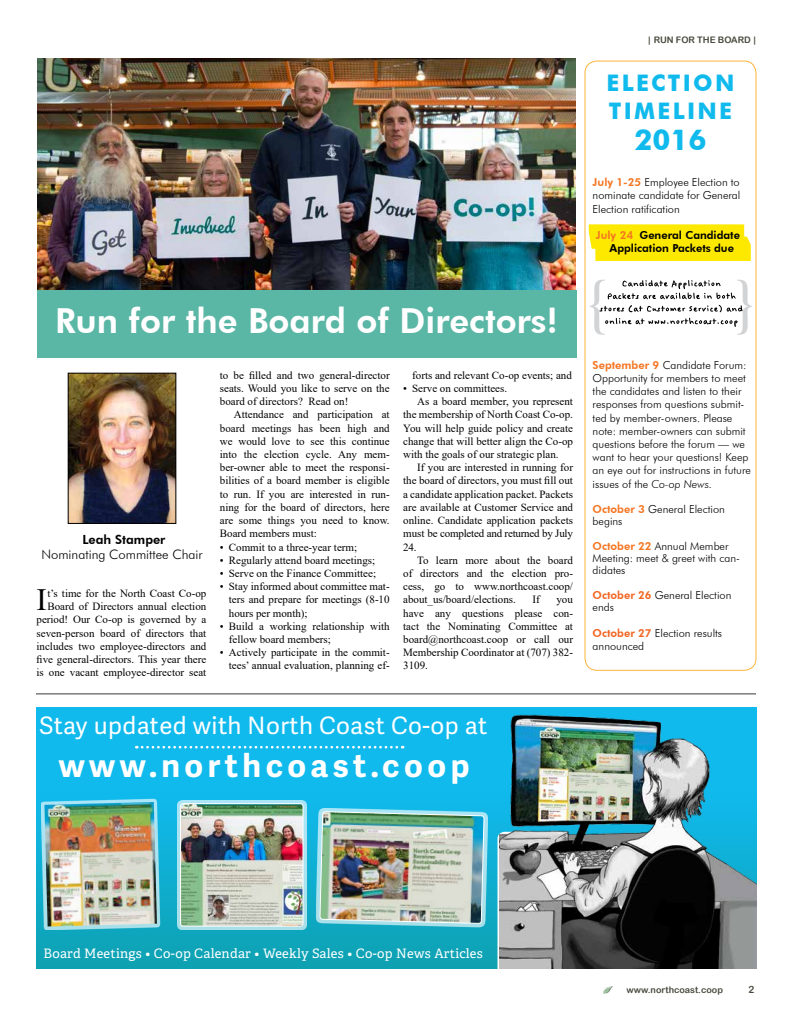
<style>
.page{position:relative;width:792px;height:1032px;background:#fff}
.page>*{position:absolute;margin:0;border:0;box-sizing:border-box;transform-origin:0 0}
.t1{font:67.6px "Bask Old Face";color:#a9abae}
.t2{font:800 34.5px "Futura BT";color:#fff}
.t3{font:700 32px "Adelle Sans";letter-spacing:.14em;color:#fff}
.t4{font:30.9px "Times New Roman";color:#000}
.t5{font:700 28.8px "Futura BT";color:#11baed}
.t6{font:24px "Adelle Sans";letter-spacing:.02em;color:#fff}
.t7{font:700 22.8px/27.8px "Futura BT";letter-spacing:.1em;color:#11baed}
.t8{font:13px "Adelle PE";letter-spacing:.02em;color:#fff}
.t9{font:300 13px "Futura BT";color:#000}
.t10{font:800 12.6px "Futura BT";color:#000}
.t11{font:11px/13.2px "Times New Roman";color:#000;text-align:justify}
.t12{font:300 11px/13.2px "Futura BT";color:#000}
.t13{font:800 11px/13.2px "Futura BT";color:#000}
.t14{font:11px "Times New Roman";letter-spacing:-.02em;color:#000}
.t15{font:10px "Arial Rounded MT Bold";color:#494a3e}
.t16{font:9px "Arial Rounded MT Bold";color:#494a3e}
.s1{font-weight:800;color:#f47521}
.s2{color:#f47521}
.s3{font-style:italic}
.s4{font-weight:800;color:#f26522}
</style>
<div class="page">
<div style="left:585px;top:61px;width:171px;height:610px;border:1px solid #fcb43b;border-radius:12px"></div>
<svg style="left:603px;top:986px;width:11px;height:7px"></svg>
<img style="left:37px;top:59px;width:539px;height:231px">
<div style="left:37px;top:290px;width:539px;height:67px;background:#5ab6a5"></div>
<img style="left:70px;top:375px;width:104px;height:146px">
<div style="left:68px;top:373px;width:108px;height:150px;border:1px solid #000"></div>
<div style="left:589px;top:224px;width:162px;height:37px;background:#fde900"></div>
<div style="left:36px;top:707px;width:721px;height:261px;background:linear-gradient(to bottom,#12c0fa,#0ea4b8)"></div>
<div style="left:177px;top:800px;width:130px;height:130px;background:#fff;opacity:.65"></div>
<img style="left:182px;top:803px;width:121px;height:123px">
<div style="left:180px;top:803px;width:123px;height:123px;border:1px solid #fff;border-radius:3px"></div>
<div style="left:316px;top:808px;width:172px;height:119px;background:#fff;opacity:.65"></div>
<img style="left:319px;top:811px;width:166px;height:158px">
<div style="left:41px;top:798px;width:119px;height:132px;background:#fff;opacity:.65"></div>
<img style="left:44px;top:802px;width:113px;height:124px">
<svg style="left:136px;top:746px;width:267px;height:2px"></svg>
<hr style="left:36px;top:693px;width:720px;height:1px;background:#000">
<svg style="left:498px;top:832px;width:17px;height:137px"></svg>
<img style="left:500px;top:609px;width:257px;height:359px">
<svg style="left:599px;top:280px;width:144px;height:47px"></svg>
<h2 class="t2" style="left:55px;top:300px;width:505px">Run for the Board of Directors!</h2>
<p class="t10" style="left:82px;top:532px;width:85px">Leah Stamper</p>
<p class="t9" style="left:41px;top:546px;width:163px">Nominating Committee Chair</p>
<p class="t11" style="left:37px;top:586px;width:171px;text-align:right">t’s time for the North Coast Co-op Board of Directors annual election period! Our Co-op is governed by a seven-person board of directors that includes two employee-directors and five general-directors. This year there is one vacant employee-director seat</p>
<h3 class="t4" style="left:37px;top:578px;width:12px">I</h3>
<p class="t11" style="left:220px;top:368px;width:171px">to be filled and two general-director seats. Would you like to serve on the board of directors? Read on!</p>
<p class="t11" style="left:220px;top:408px;width:171px;text-indent:14px">Attendance and participation at board meetings has been high and we would love to see this continue into the election cycle. Any mem&shy;ber-owner able to meet the responsi&shy;bilities of a board member is eligible to run. If you are interested in run&shy;ning for the board of directors, here are some things you need to know.<br>Board members must:</p>
<p class="t11" style="left:220px;top:540px;width:139px">• Commit to a three-year term;</p>
<p class="t11" style="left:220px;top:553px;width:157px">• Regularly attend board meetings;</p>
<p class="t11" style="left:220px;top:566px;width:158px">• Serve on the Finance Committee;</p>
<p class="t11" style="left:229px;top:579px;width:162px;text-indent:-9px">• Stay informed about committee mat&shy;ters and prepare for meetings (8-10 hours per month);</p>
<p class="t11" style="left:229px;top:619px;width:162px;text-indent:-9px">• Build a working relationship with fellow board members;</p>
<p class="t11" style="left:220px;top:645px;width:171px;text-align:right">• Actively participate in the commit&shy;tees’ annual evaluation, planning ef-</p>
<p class="t11" style="left:412px;top:368px;width:161px">forts and relevant Co-op events; and</p>
<p class="t11" style="left:403px;top:381px;width:106px">• Serve on committees.</p>
<p class="t11" style="left:417px;top:395px;width:157px">As a board member, you represent</p>
<p class="t11" style="left:403px;top:408px;width:171px">the membership of North Coast Co-op.</p>
<p class="t11" style="left:403px;top:421px;width:171px">You will help guide policy and create</p>
<p class="t11" style="left:403px;top:434px;width:171px">change that will better align the Co-op</p>
<p class="t11" style="left:403px;top:447px;width:157px">with the goals of our strategic plan.</p>
<p class="t11" style="left:417px;top:461px;width:157px">If you are interested in running for</p>
<p class="t11" style="left:403px;top:474px;width:171px">the board of directors, you must fill out</p>
<p class="t11" style="left:403px;top:487px;width:171px">a candidate application packet. Packets</p>
<p class="t11" style="left:403px;top:500px;width:171px">are available at Customer Service and</p>
<p class="t11" style="left:403px;top:513px;width:171px">online. Candidate application packets</p>
<p class="t14" style="left:403px;top:526px;width:171px">must be completed and returned by July</p>
<p class="t11" style="left:403px;top:540px;width:15px">24.</p>
<p class="t11" style="left:417px;top:553px;width:157px">To learn more about the board</p>
<p class="t11" style="left:403px;top:566px;width:171px">of directors and the election pro-</p>
<p class="t11" style="left:403px;top:579px;width:171px">cess, go to www.northcoast.coop/</p>
<p class="t11" style="left:403px;top:593px;width:114px">about_us/board/elections.</p>
<p class="t11" style="left:533px;top:593px;width:9px">If</p>
<p class="t11" style="left:403px;top:593px;width:171px;text-indent:153px">you have any questions please con&shy;tact the Nominating Committee at board@northcoast.coop or call our Membership Coordinator at (707) 382- 3109.</p>
<h3 class="t6" style="left:39px;top:709px;width:449px">Stay updated with North Coast Co-op at</h3>
<h3 class="t3" style="left:59px;top:742px;width:412px">www.northcoast.coop</h3>
<p class="t16" style="left:648px;top:34px;width:110px">| RUN FOR THE BOARD |</p>
<h3 class="t7" style="left:607px;top:69px;width:129px">ELECTION<br>TIMELINE</h3>
<h3 class="t5" style="left:635px;top:122px;width:73px">2016</h3>
<p class="t12" style="left:593px;top:176px;width:149px;text-align:justify"><span class="s1">July 1-25</span> Employee Election to nominate candidate for General Election ratification</p>
<p class="t13" style="left:610px;top:228px;width:132px;text-indent:-14px"><span class="s2">July 24</span> General Candidate<br>Application Packets due</p>
<h1 class="t1" style="left:587px;top:267px;width:21px">{</h1>
<p class="t12" style="left:593px;top:358px;width:160px"><span class="s1">September 9</span> Candidate Forum:<br>Opportunity for members to meet the candidates and listen to their responses from questions submit&shy;ted by member-owners. Please note: member-owners can submit questions before the forum — we want to hear your questions! Keep an eye out for instructions in future issues of the <span class="s3">Co-op News.</span></p>
<p class="t12" style="left:593px;top:503px;width:134px;line-height:12px"><span class="s1">October 3</span> General Election begins</p>
<p class="t12" style="left:593px;top:540px;width:149px;line-height:12px"><span class="s1">October 22</span> Annual Member<br>Meeting: meet &amp; greet with can&shy;didates</p>
<p class="t12" style="left:593px;top:589px;width:140px;line-height:12px"><span class="s4">October 26</span> General Election ends</p>
<p class="t12" style="left:593px;top:626px;width:131px"><span class="s4">October 27</span> Election results announced</p>
<p class="t8" style="left:44px;top:944px;width:441px">Board Meetings • Co-op Calendar • Weekly Sales • Co-op News Articles</p>
<p class="t16" style="left:627px;top:984px;width:98px">www.northcoast.coop</p>
<p class="t15" style="left:748px;top:984px;width:7px">2</p>
</div>
